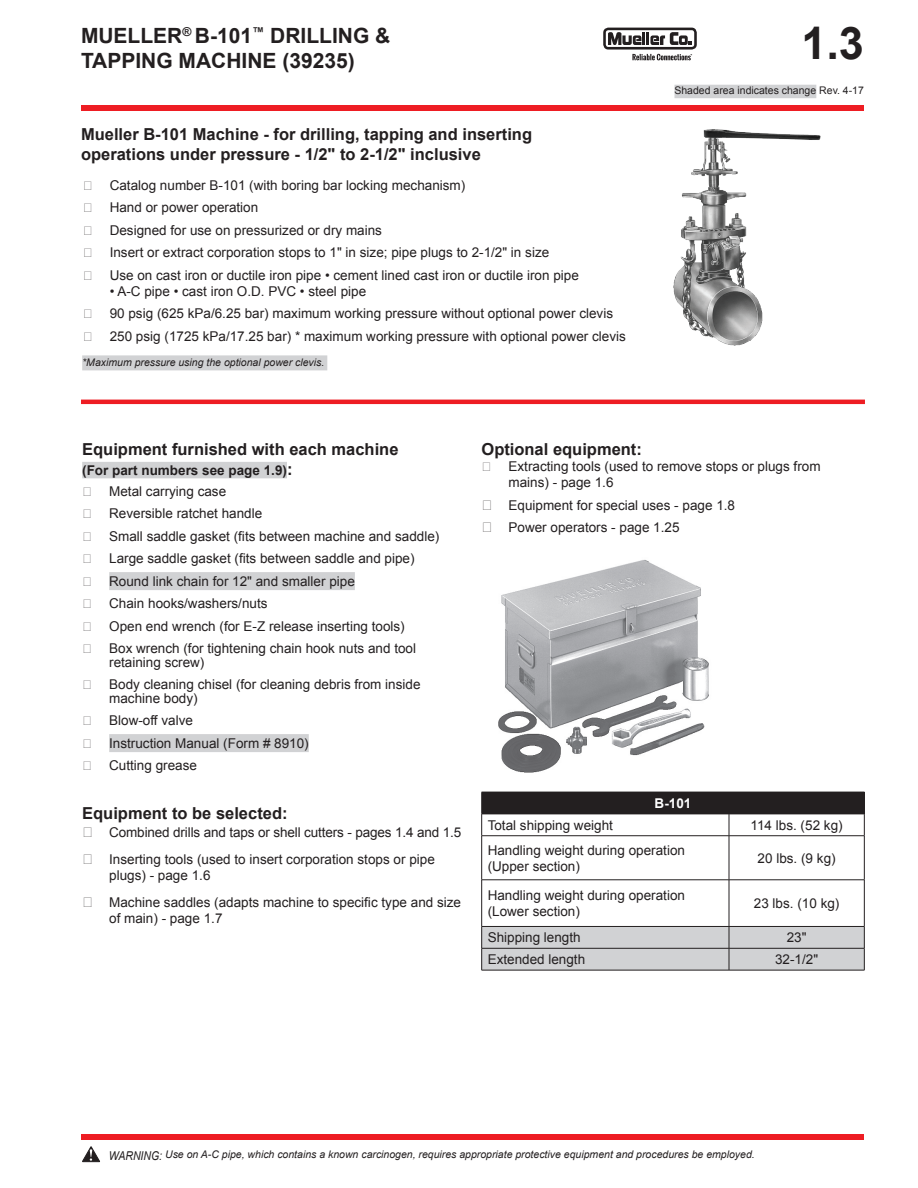
<style>
.page{position:relative;width:918px;height:1188px;background:#fff}
.page>*{position:absolute;margin:0;border:0;box-sizing:border-box;transform-origin:0 0}
.t1{font:700 45px "Arial";color:#231f20}
.t2{font:700 21px/25.2px "Arial";color:#231f20}
.t3{font:700 16.5px/19.8px "Arial";color:#231f20}
.t4{font:13.5px/16.2px "Arial";color:#231f20}
.t5{font:700 13.5px/21px "Arial";color:#231f20}
.t6{font:700 13.5px "Arial";color:#fff}
.t7{font:italic 10.5px "Arial";color:#231f20}
.t8{font:10.5px "Arial";color:#231f20}
.s1{font-size:16.5px}
.s2{font-weight:400}
.s3{font-size:15px}
.s4{font-size:12.15px}
</style>
<div class="page">
<div style="left:81px;top:105px;width:783px;height:6px;background:#ee1d23"></div>
<div style="left:81px;top:1134px;width:783px;height:6px;background:#ee1d23"></div>
<div style="left:603px;top:28px;width:94px;height:22px;background:#231f20;border-radius:5px"></div>
<div style="left:606px;top:30px;width:88px;height:17px;background:#fff;border-radius:3px"></div>
<svg style="left:608px;top:32px;width:84px;height:13px"></svg>
<svg style="left:632px;top:54px;width:60px;height:6px"></svg>
<div style="left:674px;top:85px;width:142px;height:13px;background:#d1d2d4"></div>
<hr style="left:81px;top:400px;width:784px;height:4px;background:#ee1d23">
<img style="left:498px;top:559px;width:211px;height:214px">
<img style="left:673px;top:129px;width:148px;height:217px">
<div style="left:82px;top:462px;width:205px;height:16px;background:#d1d2d4"></div>
<div style="left:109px;top:572px;width:246px;height:18px;background:#d1d2d4"></div>
<div style="left:109px;top:734px;width:200px;height:18px;background:#d1d2d4"></div>
<div style="left:482px;top:792px;width:382px;height:22px;background:#231f20"></div>
<hr style="left:482px;top:814px;width:247px;height:1px;background:#231f20">
<svg style="left:481px;top:792px;width:1px;height:44px"></svg>
<hr style="left:729px;top:814px;width:136px;height:1px;background:#231f20">
<svg style="left:729px;top:814px;width:1px;height:21px"></svg>
<svg style="left:864px;top:792px;width:1px;height:43px"></svg>
<hr style="left:482px;top:835px;width:247px;height:1px;background:#231f20">
<hr style="left:481px;top:836px;width:1px;height:44px;background:#231f20">
<hr style="left:729px;top:835px;width:136px;height:1px;background:#231f20">
<hr style="left:729px;top:836px;width:1px;height:44px;background:#231f20">
<hr style="left:864px;top:836px;width:1px;height:44px;background:#231f20">
<hr style="left:482px;top:880px;width:247px;height:1px;background:#231f20">
<hr style="left:481px;top:880px;width:1px;height:46px;background:#231f20">
<hr style="left:729px;top:880px;width:136px;height:1px;background:#231f20">
<hr style="left:729px;top:880px;width:1px;height:46px;background:#231f20">
<hr style="left:864px;top:880px;width:1px;height:46px;background:#231f20">
<svg style="left:481px;top:926px;width:384px;height:44px;background:#c5c6c8"></svg>
<hr style="left:482px;top:970px;width:247px;height:1px;background:#231f20">
<hr style="left:729px;top:970px;width:136px;height:1px;background:#231f20">
<svg style="left:82px;top:1147px;width:18px;height:15px"></svg>
<div style="left:82px;top:355px;width:245px;height:15px;background:#d1d2d4"></div>
<h2 class="t2" style="left:81px;top:23px;width:311px">MUELLER<sup>®</sup> B-101<sup>™</sup> DRILLING &amp;<br>TAPPING MACHINE (39235)</h2>
<p class="t3" style="left:81px;top:125px;width:453px">Mueller B-101 Machine - for drilling, tapping and inserting operations under pressure - 1/2" to 2-1/2" inclusive</p>
<p class="t4" style="left:83px;top:177px;width:12px">❏</p>
<p class="t4" style="left:110px;top:177px;width:357px">Catalog number B-101 (with boring bar locking mechanism)</p>
<p class="t4" style="left:83px;top:199px;width:12px">❏</p>
<p class="t4" style="left:110px;top:199px;width:150px">Hand or power operation</p>
<p class="t4" style="left:83px;top:222px;width:12px">❏</p>
<p class="t4" style="left:110px;top:222px;width:274px">Designed for use on pressurized or dry mains</p>
<p class="t4" style="left:83px;top:244px;width:12px">❏</p>
<p class="t4" style="left:110px;top:244px;width:441px">Insert or extract corporation stops to 1" in size; pipe plugs to 2-1/2" in size</p>
<p class="t4" style="left:83px;top:267px;width:12px">❏</p>
<p class="t4" style="left:110px;top:267px;width:471px">Use on cast iron or ductile iron pipe • cement lined cast iron or ductile iron pipe</p>
<p class="t4" style="left:110px;top:283px;width:258px">• A-C pipe • cast iron O.D. PVC • steel pipe</p>
<p class="t4" style="left:83px;top:306px;width:12px">❏</p>
<p class="t4" style="left:110px;top:306px;width:505px">90 psig (625 kPa/6.25 bar) maximum working pressure without optional power clevis</p>
<p class="t4" style="left:83px;top:328px;width:12px">❏</p>
<p class="t4" style="left:110px;top:328px;width:518px">250 psig (1725 kPa/17.25 bar) * maximum working pressure with optional power clevis</p>
<p class="t7" style="left:82px;top:355px;width:244px">*Maximum pressure using the optional power clevis.</p>
<h1 class="t1" style="left:801px;top:13px;width:64px">1.3</h1>
<p class="t8" style="left:674px;top:84px;width:191px">Shaded area indicates change Rev. 4-17</p>
<p class="t3" style="left:82px;top:440px;width:318px">Equipment furnished with each machine</p>
<p class="t5" style="left:82px;top:460px;width:212px">(For part numbers see page 1.9)<span class="s1">: </span><span class="s2">❏</span></p>
<p class="t4" style="left:109px;top:483px;width:119px">Metal carrying case</p>
<p class="t4" style="left:82px;top:505px;width:12px">❏</p>
<p class="t4" style="left:109px;top:505px;width:155px">Reversible ratchet handle</p>
<p class="t4" style="left:82px;top:528px;width:12px">❏</p>
<p class="t4" style="left:109px;top:528px;width:332px">Small saddle gasket (fits between machine and saddle)</p>
<p class="t4" style="left:82px;top:550px;width:12px">❏</p>
<p class="t4" style="left:109px;top:550px;width:307px">Large saddle gasket (fits between saddle and pipe)</p>
<p class="t4" style="left:82px;top:573px;width:12px">❏</p>
<p class="t4" style="left:109px;top:573px;width:247px">Round link chain for 12" and smaller pipe</p>
<p class="t4" style="left:82px;top:595px;width:12px">❏</p>
<p class="t4" style="left:109px;top:595px;width:160px">Chain hooks/washers/nuts</p>
<p class="t4" style="left:82px;top:618px;width:12px">❏</p>
<p class="t4" style="left:109px;top:618px;width:297px">Open end wrench (for E-Z release inserting tools)</p>
<p class="t4" style="left:82px;top:640px;width:12px">❏</p>
<p class="t4" style="left:109px;top:642px;width:308px;line-height:13.5px">Box wrench (for tightening chain hook nuts and tool retaining screw)</p>
<p class="t4" style="left:82px;top:676px;width:12px">❏</p>
<p class="t4" style="left:109px;top:678px;width:313px;line-height:13.5px">Body cleaning chisel (for cleaning debris from inside machine body)</p>
<p class="t4" style="left:82px;top:712px;width:12px">❏</p>
<p class="t4" style="left:109px;top:712px;width:85px">Blow-off valve</p>
<p class="t4" style="left:82px;top:735px;width:12px">❏</p>
<p class="t4" style="left:109px;top:735px;width:201px">Instruction Manual (Form # 8910)</p>
<p class="t4" style="left:82px;top:757px;width:12px">❏</p>
<p class="t4" style="left:109px;top:757px;width:89px">Cutting grease</p>
<p class="t3" style="left:82px;top:804px;width:207px">Equipment to be selected:</p>
<p class="t4" style="left:82px;top:819px;width:381px;line-height:27px"><span class="s3">❏</span> Combined drills and taps or shell cutters - pages 1.4 and 1.5 <span class="s3">❏</span> Inserting tools (used to insert corporation stops or pipe</p>
<p class="t4" style="left:82px;top:862px;width:380px;line-height:27px;text-indent:27px">plugs) - page 1.6<br><span class="s3">❏</span> Machine saddles (adapts machine to specific type and size</p>
<p class="t4" style="left:109px;top:910px;width:115px">of main) - page 1.7</p>
<p class="t3" style="left:482px;top:440px;width:162px">Optional equipment:</p>
<p class="t4" style="left:482px;top:458px;width:12px">❏</p>
<p class="t4" style="left:508px;top:458px;width:314px">Extracting tools (used to remove stops or plugs from mains) - page 1.6</p>
<p class="t4" style="left:482px;top:494px;width:255px;line-height:22.5px"><span class="s3">❏</span> Equipment for special uses - page 1.8 <span class="s3">❏</span> Power operators - page 1.25</p>
<p class="t6" style="left:655px;top:794px;width:38px">B-101</p>
<p class="t4" style="left:488px;top:817px;width:127px">Total shipping weight</p>
<p class="t4" style="left:751px;top:817px;width:94px">114 lbs. (52 kg)</p>
<p class="t4" style="left:488px;top:842px;width:199px">Handling weight during operation (Upper section)</p>
<p class="t4" style="left:758px;top:850px;width:80px">20 lbs. (9 kg)</p>
<p class="t4" style="left:488px;top:887px;width:199px">Handling weight during operation (Lower section)</p>
<p class="t4" style="left:754px;top:895px;width:87px">23 lbs. (10 kg)</p>
<p class="t4" style="left:488px;top:930px;width:95px">Shipping length</p>
<p class="t4" style="left:787px;top:930px;width:21px">23"</p>
<p class="t4" style="left:488px;top:951px;width:99px">Extended length</p>
<p class="t4" style="left:775px;top:951px;width:45px">32-1/2"</p>
<p class="t7" style="left:109px;top:1148px;width:648px"><span class="s4">WARNING:</span> Use on A-C pipe, which contains a known carcinogen, requires appropriate protective equipment and procedures be employed.</p>
</div>
